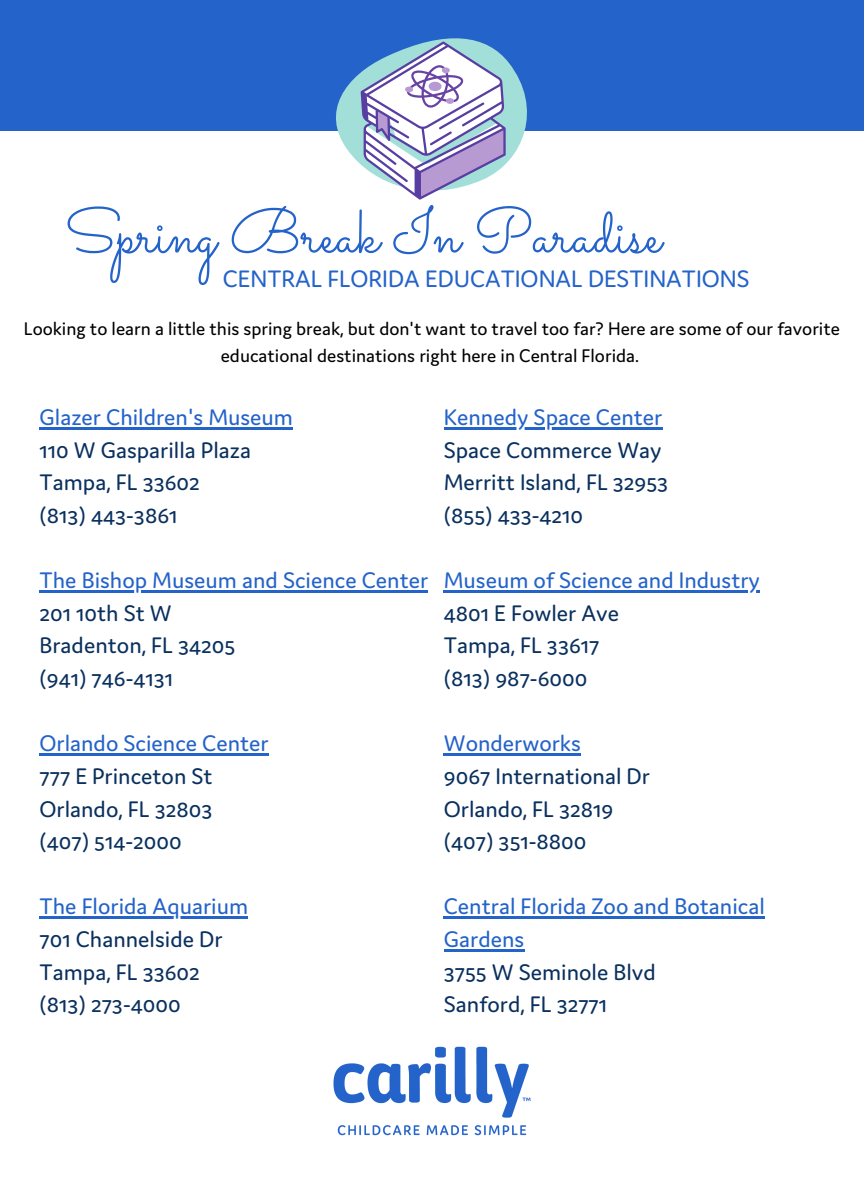
<style>
.page{position:relative;width:864px;height:1188px;background:#fff}
.page>*{position:absolute;margin:0;border:0;box-sizing:border-box;transform-origin:0 0}
.t1{font:62.25px "Sacramento";color:#2463c9}
.t2{font:25.35px "Domus";color:#2463c9}
.t3{font:24px "Domus";color:#0a305e}
.t4{font:24px/32.7px "Domus";color:#2463c9}
.t5{font:19.5px/27px "Domus";color:#000;text-align:center}
</style>
<div class="page">
<div style="left:0;top:0;width:864px;height:130px;background:#2463c9"></div>
<img style="left:333px;top:1046px;width:198px;height:90px">
<svg style="left:320px;top:38px;width:224px;height:162px"></svg>
<hr style="left:40px;top:427px;width:253px;height:3px;background:#2463c9">
<hr style="left:40px;top:590px;width:388px;height:3px;background:#2463c9">
<hr style="left:40px;top:754px;width:229px;height:2px;background:#2463c9">
<hr style="left:40px;top:917px;width:208px;height:2px;background:#2463c9">
<hr style="left:444px;top:427px;width:218px;height:3px;background:#2463c9">
<hr style="left:444px;top:590px;width:316px;height:3px;background:#2463c9">
<hr style="left:444px;top:754px;width:137px;height:2px;background:#2463c9">
<hr style="left:444px;top:917px;width:321px;height:2px;background:#2463c9">
<hr style="left:444px;top:949px;width:80px;height:3px;background:#2463c9">
<p class="t1" style="left:65px;top:194px;width:598px">Spring Break In Paradise</p>
<p class="t5" style="left:24px;top:314px;width:818px">Looking to learn a little this spring break, but don't want to travel too far? Here are some of our favorite educational destinations right here in Central Florida.</p>
<p class="t2" style="left:223px;top:261px;width:528px">CENTRAL FLORIDA EDUCATIONAL DESTINATIONS</p>
<p class="t4" style="left:40px;top:399px;width:255px">Glazer Children's Museum</p>
<p class="t3" style="left:40px;top:434px;width:213px">110 W Gasparilla Plaza</p>
<p class="t3" style="left:40px;top:466px;width:162px">Tampa, FL 33602</p>
<p class="t3" style="left:40px;top:499px;width:140px">(813) 443-3861</p>
<p class="t4" style="left:444px;top:399px;width:220px">Kennedy Space Center</p>
<p class="t3" style="left:444px;top:434px;width:219px">Space Commerce Way</p>
<p class="t3" style="left:444px;top:466px;width:226px">Merritt Island, FL 32953</p>
<p class="t3" style="left:444px;top:499px;width:141px">(855) 433-4210</p>
<p class="t4" style="left:40px;top:562px;width:390px">The Bishop Museum and Science Center</p>
<p class="t3" style="left:40px;top:597px;width:134px">201 10th St W</p>
<p class="t3" style="left:40px;top:629px;width:197px">Bradenton, FL 34205</p>
<p class="t3" style="left:40px;top:662px;width:135px">(941) 746-4131</p>
<p class="t4" style="left:444px;top:562px;width:318px">Museum of Science and Industry</p>
<p class="t3" style="left:444px;top:597px;width:177px">4801 E Fowler Ave</p>
<p class="t3" style="left:444px;top:629px;width:157px">Tampa, FL 33617</p>
<p class="t3" style="left:444px;top:662px;width:145px">(813) 987-6000</p>
<p class="t4" style="left:40px;top:725px;width:231px">Orlando Science Center</p>
<p class="t3" style="left:40px;top:760px;width:175px">777 E Princeton St</p>
<p class="t3" style="left:40px;top:792px;width:174px">Orlando, FL 32803</p>
<p class="t3" style="left:40px;top:825px;width:144px">(407) 514-2000</p>
<p class="t4" style="left:444px;top:725px;width:139px">Wonderworks</p>
<p class="t3" style="left:444px;top:760px;width:208px">9067 International Dr</p>
<p class="t3" style="left:444px;top:792px;width:171px">Orlando, FL 32819</p>
<p class="t3" style="left:444px;top:825px;width:144px">(407) 351-8800</p>
<p class="t4" style="left:40px;top:888px;width:210px">The Florida Aquarium</p>
<p class="t3" style="left:40px;top:923px;width:185px">701 Channelside Dr</p>
<p class="t3" style="left:40px;top:956px;width:162px">Tampa, FL 33602</p>
<p class="t3" style="left:40px;top:988px;width:143px">(813) 273-4000</p>
<p class="t4" style="left:444px;top:888px;width:323px">Central Florida Zoo and Botanical<br>Gardens</p>
<p class="t3" style="left:444px;top:956px;width:214px">3755 W Seminole Blvd</p>
<p class="t3" style="left:444px;top:988px;width:165px">Sanford, FL 32771</p>
</div>
